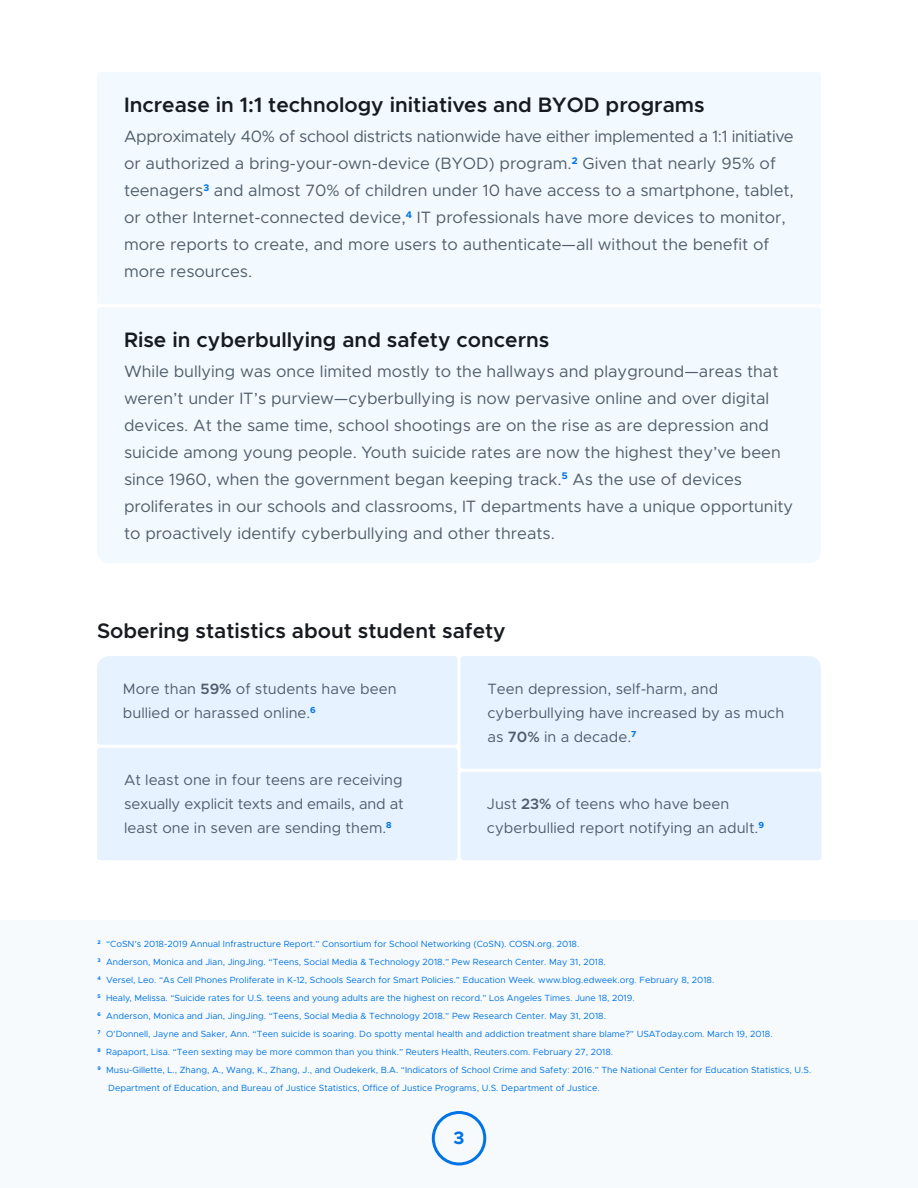
<style>
.page{position:relative;width:918px;height:1188px;background:#fff}
.page>*{position:absolute;margin:0;border:0;box-sizing:border-box;transform-origin:0 0}
.t1{font:600 21px "Metropolis";color:#171b1f}
.t2{font:700 18px "Metropolis";color:#0073e6}
.t3{font:16.5px/27px "Metropolis";color:#505e6b}
.t4{font:15px/24px "Metropolis";color:#505e6b}
.t5{font:9px "Metropolis";color:#0073e6}
.s1{font-weight:600}
</style>
<div class="page">
<div style="left:461px;top:772px;width:361px;height:88px;background:#e6f2ff;border-radius:3px"></div>
<div style="left:97px;top:748px;width:361px;height:112px;background:#e6f2ff;border-radius:3px"></div>
<div style="left:0;top:920px;width:918px;height:268px;background:#f7fafc"></div>
<div style="left:97px;top:308px;width:724px;height:255px;background:#f2f9ff"></div>
<div style="left:97px;top:656px;width:724px;height:113px;background:#e6f2ff"></div>
<div style="left:97px;top:72px;width:724px;height:232px;background:#f2f9ff;border-radius:3px"></div>
<div style="left:432px;top:1111px;width:54px;height:54px;border:3px solid #0073e6;border-radius:50%"></div>
<h1 class="t1" style="left:124px;top:92px;width:582px">Increase in 1:1 technology initiatives and BYOD programs</h1>
<p class="t3" style="left:124px;top:123px;width:671px">Approximately 40% of school districts nationwide have either implemented a 1:1 initiative or authorized a bring-your-own-device (BYOD) program.<sup>2</sup> Given that nearly 95% of teenagers<sup>3</sup> and almost 70% of children under 10 have access to a smartphone, tablet, or other Internet-connected device,<sup>4</sup> IT professionals have more devices to monitor, more reports to create, and more users to authenticate—all without the benefit of more resources.</p>
<h1 class="t1" style="left:124px;top:327px;width:427px">Rise in cyberbullying and safety concerns</h1>
<p class="t3" style="left:124px;top:358px;width:671px">While bullying was once limited mostly to the hallways and playground—areas that weren’t under IT’s purview—cyberbullying is now pervasive online and over digital devices. At the same time, school shootings are on the rise as are depression and suicide among young people. Youth suicide rates are now the highest they’ve been since 1960, when the government began keeping track.<sup>5</sup> As the use of devices proliferates in our schools and classrooms, IT departments have a unique opportunity to proactively identify cyberbullying and other threats.</p>
<h1 class="t1" style="left:97px;top:617px;width:410px">Sobering statistics about student safety</h1>
<h3 class="t4" style="left:123px;top:676px;width:275px">More than <span class="s1">59%</span> of students have been bullied or harassed online.<sup>6</sup></h3>
<h3 class="t4" style="left:488px;top:676px;width:298px">Teen depression, self-harm, and cyberbullying have increased by as much as <span class="s1">70%</span> in a decade.<sup>7</sup></h3>
<h3 class="t4" style="left:124px;top:768px;width:281px;text-align:justify">At least one in four teens are receiving sexually explicit texts and emails, and at least one in seven are sending them.<sup>8</sup></h3>
<h3 class="t4" style="left:487px;top:792px;width:279px">Just <span class="s1">23%</span> of teens who have been cyberbullied report notifying an adult.<sup>9</sup></h3>
<p class="t5" style="left:98px;top:939px;width:483px"><sup>2</sup> “CoSN’s 2018-2019 Annual Infrastructure Report.” Consortium for School Networking (CoSN). COSN.org. 2018.</p>
<p class="t5" style="left:98px;top:957px;width:510px"><sup>3</sup> Anderson, Monica and Jian, JingJing. “Teens, Social Media &amp; Technology 2018.” Pew Research Center. May 31, 2018.</p>
<p class="t5" style="left:98px;top:975px;width:618px"><sup>4</sup> Versel, Leo. “As Cell Phones Proliferate in K-12, Schools Search for Smart Policies.” Education Week. www.blog.edweek.org. February 8, 2018.</p>
<p class="t5" style="left:98px;top:993px;width:539px"><sup>5</sup> Healy, Melissa. “Suicide rates for U.S. teens and young adults are the highest on record.” Los Angeles Times. June 18, 2019.</p>
<p class="t5" style="left:98px;top:1011px;width:510px"><sup>6</sup> Anderson, Monica and Jian, JingJing. “Teens, Social Media &amp; Technology 2018.” Pew Research Center. May 31, 2018.</p>
<p class="t5" style="left:98px;top:1029px;width:676px"><sup>7</sup> O’Donnell, Jayne and Saker, Ann. “Teen suicide is soaring. Do spotty mental health and addiction treatment share blame?” USAToday.com. March 19, 2018.</p>
<p class="t5" style="left:98px;top:1047px;width:517px"><sup>8</sup> Rapaport, Lisa. “Teen sexting may be more common than you think.” Reuters Health, Reuters.com. February 27, 2018.</p>
<p class="t5" style="left:98px;top:1065px;width:715px"><sup>9</sup> Musu-Gillette, L., Zhang, A., Wang, K., Zhang, J., and Oudekerk, B.A. “Indicators of School Crime and Safety: 2016.” The National Center for Education Statistics, U.S.</p>
<p class="t5" style="left:108px;top:1083px;width:493px">Department of Education, and Bureau of Justice Statistics, Office of Justice Programs, U.S. Department of Justice.</p>
<h2 class="t2" style="left:454px;top:1126px;width:12px">3</h2>
</div>
